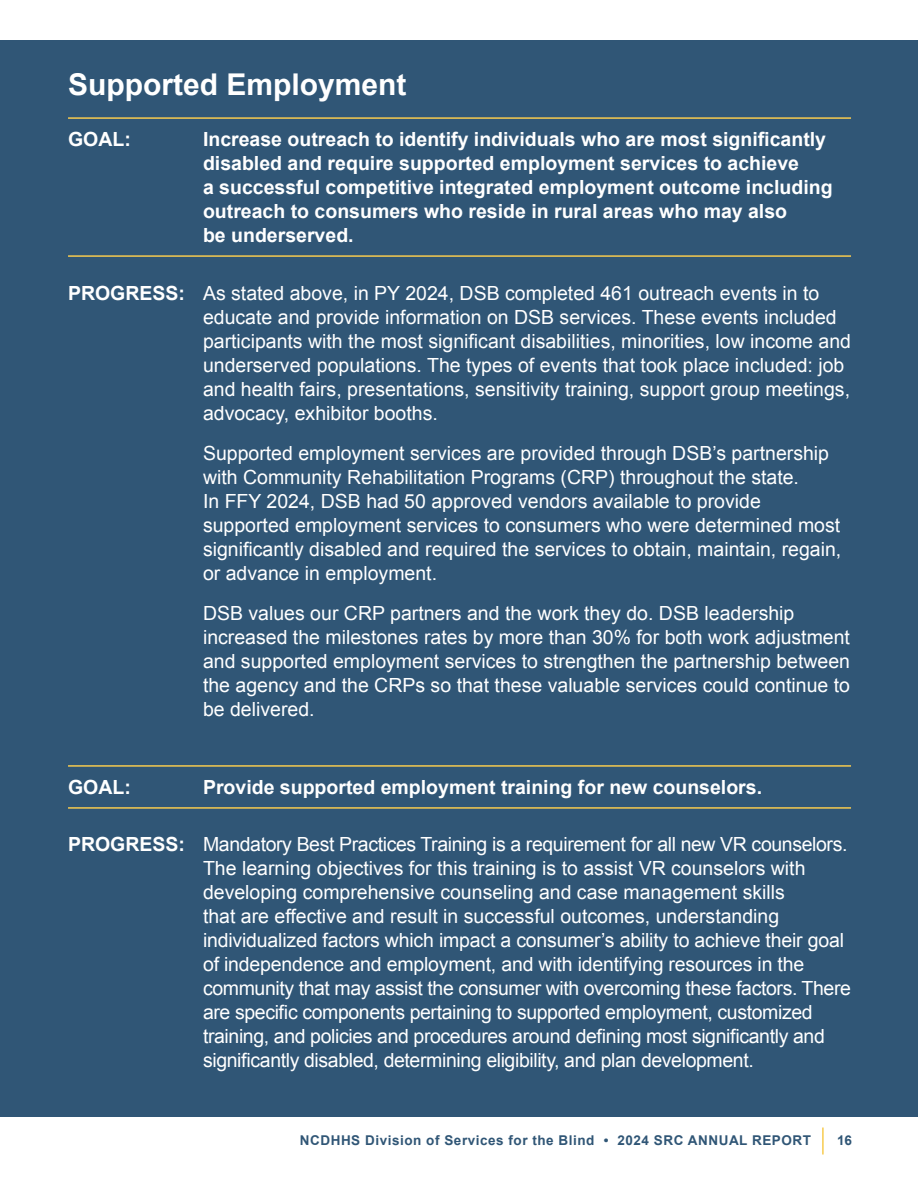
<style>
.page{position:relative;width:918px;height:1188px;background:#fff}
.page>*{position:absolute;margin:0;border:0;box-sizing:border-box;transform-origin:0 0}
.SubTitle{font:700 30px "Arial";color:#fff}
.t1{font:19.5px/24px "Arial";color:#fff}
.t2{font:19.5px/24px "Arial";letter-spacing:-.02em;color:#fff}
.RULES_GOALS{font:700 19.5px/24px "Arial";color:#fff}
.t3{font:700 13.5px "Arial";letter-spacing:.04em;color:#305676}
.s1{font-weight:700}
</style>
<div class="page">
<hr style="left:822px;top:1128px;width:2px;height:27px;background:#f7cb4f">
<div style="left:0;top:40px;width:918px;height:1077px;background:#305676"></div>
<hr style="left:68px;top:117px;width:783px;height:2px;background:#f7cb4f">
<hr style="left:68px;top:255px;width:783px;height:2px;background:#f7cb4f">
<hr style="left:68px;top:765px;width:783px;height:2px;background:#f7cb4f">
<hr style="left:68px;top:807px;width:783px;height:2px;background:#f7cb4f">
<p class="SubTitle" style="left:68px;top:65px;width:340px">Supported Employment</p>
<p class="RULES_GOALS" style="left:68px;top:128px;width:64px">GOAL:</p>
<p class="RULES_GOALS" style="left:203px;top:128px;width:631px">Increase outreach to identify individuals who are most significantly disabled and require supported employment services to achieve<br>a successful competitive integrated employment outcome including outreach to consumers who reside in rural areas who may also<br>be underserved.</p>
<p class="t1" style="left:203px;top:281px;width:650px;text-indent:-135px"><span class="s1">PROGRESS:</span> As stated above, in PY 2024, DSB completed 461 outreach events in to educate and provide information on DSB services. These events included participants with the most significant disabilities, minorities, low income and underserved populations. The types of events that took place included: job and health fairs, presentations, sensitivity training, support group meetings, advocacy, exhibitor booths.</p>
<p class="t1" style="left:203px;top:441px;width:640px">Supported employment services are provided through DSB’s partnership with Community Rehabilitation Programs (CRP) throughout the state.<br>In FFY 2024, DSB had 50 approved vendors available to provide supported employment services to consumers who were determined most significantly disabled and required the services to obtain, maintain, regain, or advance in employment.</p>
<p class="t1" style="left:203px;top:601px;width:649px">DSB values our CRP partners and the work they do. DSB leadership increased the milestones rates by more than 30% for both work adjustment and supported employment services to strengthen the partnership between the agency and the CRPs so that these valuable services could continue to be delivered.</p>
<p class="RULES_GOALS" style="left:68px;top:775px;width:64px">GOAL:</p>
<p class="RULES_GOALS" style="left:203px;top:775px;width:561px">Provide supported employment training for new counselors.</p>
<p class="t2" style="left:203px;top:833px;width:649px;text-indent:-135px"><span class="s1">PROGRESS:</span> Mandatory Best Practices Training is a requirement for all new VR counselors.<br>The learning objectives for this training is to assist VR counselors with developing comprehensive counseling and case management skills<br>that are effective and result in successful outcomes, understanding individualized factors which impact a consumer’s ability to achieve their goal of independence and employment, and with identifying resources in the community that may assist the consumer with overcoming these factors. There are specific components pertaining to supported employment, customized training, and policies and procedures around defining most significantly and significantly disabled, determining eligibility, and plan development.</p>
<p class="t3" style="left:300px;top:1131px;width:513px">NCDHHS Division of Services for the Blind • 2024 SRC ANNUAL REPORT</p>
<p class="t3" style="left:837px;top:1131px;width:17px">16</p>
</div>
